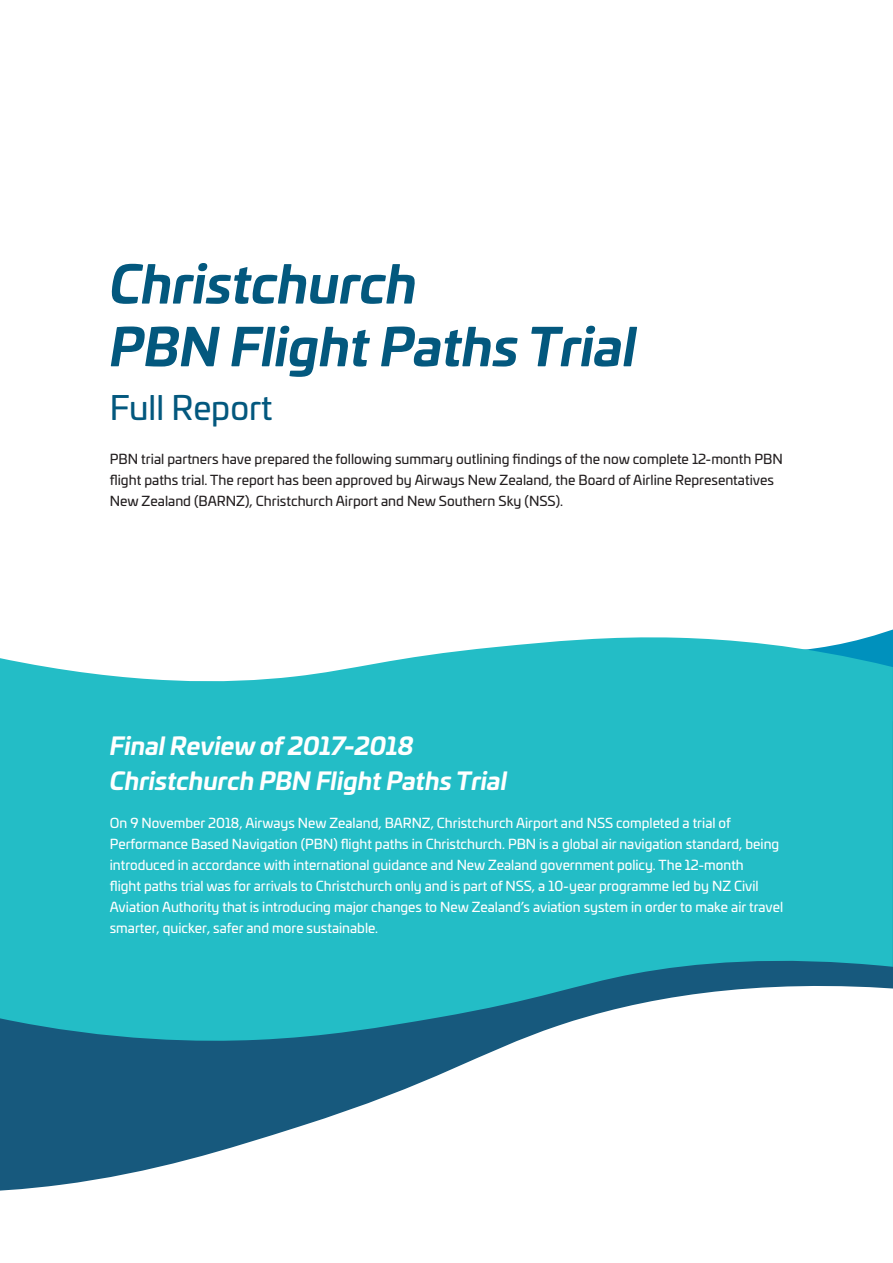
<style>
.page{position:relative;width:893px;height:1263px;background:#fff}
.page>*{position:absolute;margin:0;border:0;box-sizing:border-box;transform-origin:0 0}
.t1{font:italic 700 51px "Univia Pro";color:#03587e}
.t2{font:33px "Univia Pro";color:#03587e}
.t3{font:italic 700 24px "Univia Pro";color:#fff}
.t4{font:13.5px/21px "Univia Pro";color:#fff}
.t5{font:13.5px/21px "Univia Pro";color:#231f20}
</style>
<div class="page">
<svg style="left:0;top:1042px;width:515px;height:149px;fill:#17597d"></svg>
<svg style="left:0;top:636px;width:893px;height:406px;background:#37bec7"></svg>
<p class="t1" style="left:110px;top:244px;width:309px">Christchurch</p>
<p class="t1" style="left:110px;top:307px;width:528px">PBN Flight Paths Trial</p>
<p class="t2" style="left:110px;top:383px;width:164px">Full Report</p>
<p class="t5" style="left:110px;top:448px;width:675px">PBN trial partners have prepared the following summary outlining findings of the now complete 12-month PBN flight paths trial. The report has been approved by Airways New Zealand, the Board of Airline Representatives<br>New Zealand (BARNZ), Christchurch Airport and New Southern Sky (NSS).</p>
<p class="t3" style="left:110px;top:727px;width:305px">Final Review of 2017-2018</p>
<p class="t3" style="left:110px;top:762px;width:399px">Christchurch PBN Flight Paths Trial</p>
<p class="t4" style="left:110px;top:812px;width:675px">On 9 November 2018, Airways New Zealand, BARNZ, Christchurch Airport and NSS completed a trial of Performance Based Navigation (PBN) flight paths in Christchurch. PBN is a global air navigation standard, being introduced in accordance with international guidance and New Zealand government policy. The 12-month<br>flight paths trial was for arrivals to Christchurch only and is part of NSS, a 10-year programme led by NZ Civil Aviation Authority that is introducing major changes to New Zealand’s aviation system in order to make air travel smarter, quicker, safer and more sustainable.</p>
</div>
